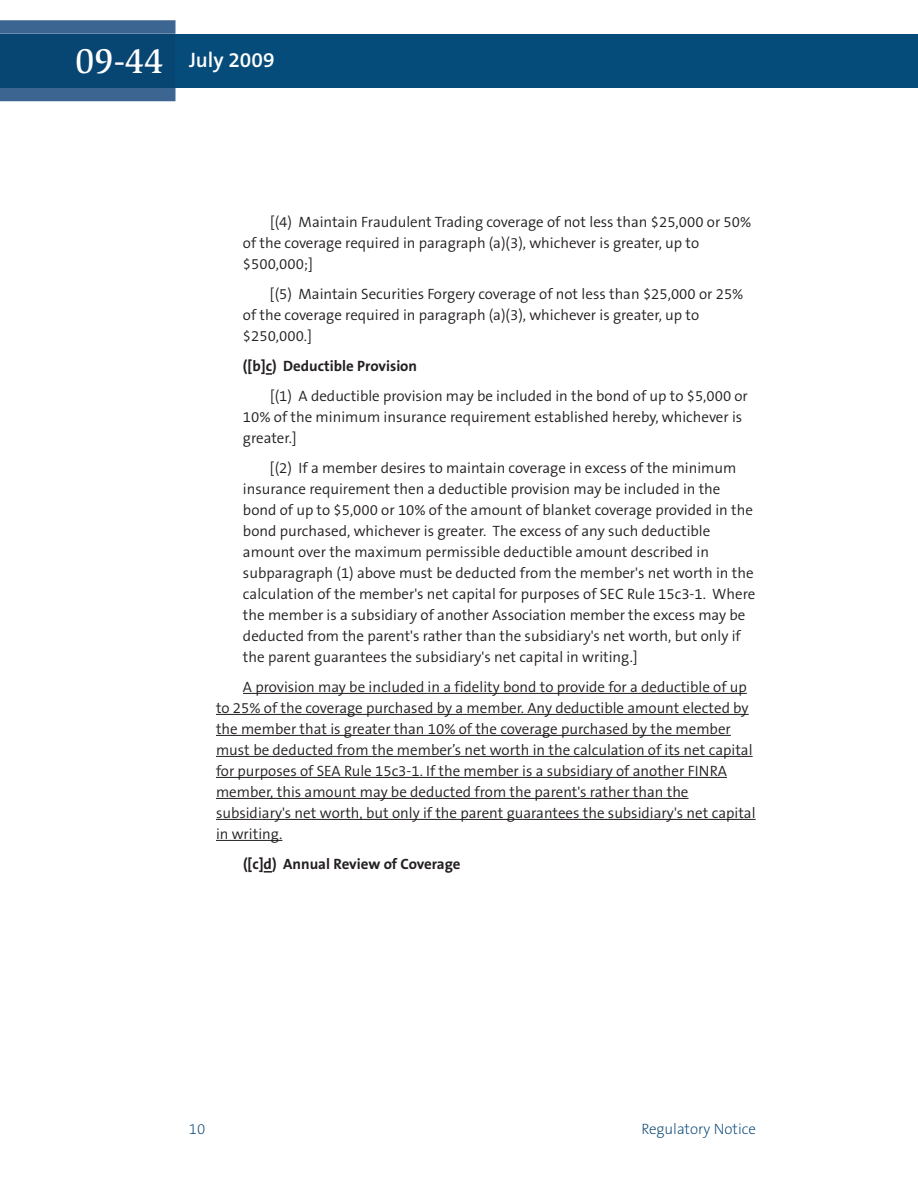
<style>
.page{position:relative;width:918px;height:1188px;background:#fff}
.page>*{position:absolute;margin:0;border:0;box-sizing:border-box;transform-origin:0 0}
.t1{font:500 36px "Slimbach LT";color:#fff}
.t2{font:600 21px "The Sans B6";color:#fff}
.t3{font:300 15px/21px "The Sans B4";color:#231f20}
.t4{font:700 15px "The Sans B7";color:#231f20}
.t5{font:200 15px "The Sans B2";color:#004270}
</style>
<div class="page">
<svg style="left:266px;top:373px;width:6px;height:2px"></svg>
<hr style="left:243px;top:693px;width:504px;height:1px;background:#231f20">
<hr style="left:216px;top:714px;width:533px;height:1px;background:#231f20">
<hr style="left:216px;top:735px;width:515px;height:1px;background:#231f20">
<hr style="left:216px;top:756px;width:537px;height:1px;background:#231f20">
<hr style="left:216px;top:777px;width:511px;height:1px;background:#231f20">
<hr style="left:216px;top:798px;width:473px;height:1px;background:#231f20">
<hr style="left:216px;top:819px;width:540px;height:1px;background:#231f20">
<hr style="left:216px;top:840px;width:66px;height:1px;background:#231f20">
<svg style="left:264px;top:871px;width:8px;height:2px"></svg>
<div style="left:176px;top:34px;width:742px;height:54px;background:#064c7a"></div>
<svg style="left:0;top:20px;width:176px;height:81px;background:#406993"></svg>
<div style="left:0;top:34px;width:176px;height:54px;background:#074573"></div>
<h1 class="t1" style="left:75px;top:47px;width:90px">09-44</h1>
<h2 class="t2" style="left:189px;top:49px;width:87px">July 2009</h2>
<p class="t3" style="left:243px;top:212px;width:510px;text-indent:27px">[(4) Maintain Fraudulent Trading coverage of not less than $25,000 or 50% of the coverage required in paragraph (a)(3), whichever is greater, up to $500,000;]</p>
<p class="t3" style="left:243px;top:284px;width:502px;text-indent:27px">[(5) Maintain Securities Forgery coverage of not less than $25,000 or 25% of the coverage required in paragraph (a)(3), whichever is greater, up to $250,000.]</p>
<p class="t4" style="left:243px;top:358px;width:176px">([b]c) Deductible Provision</p>
<p class="t3" style="left:243px;top:386px;width:506px;text-indent:27px">[(1) A deductible provision may be included in the bond of up to $5,000 or<br>10% of the minimum insurance requirement established hereby, whichever is greater.]</p>
<p class="t3" style="left:243px;top:458px;width:514px;text-indent:27px">[(2) If a member desires to maintain coverage in excess of the minimum insurance requirement then a deductible provision may be included in the bond of up to $5,000 or 10% of the amount of blanket coverage provided in the bond purchased, whichever is greater. The excess of any such deductible amount over the maximum permissible deductible amount described in subparagraph (1) above must be deducted from the member's net worth in the calculation of the member's net capital for purposes of SEC Rule 15c3-1. Where the member is a subsidiary of another Association member the excess may be deducted from the parent's rather than the subsidiary's net worth, but only if the parent guarantees the subsidiary's net capital in writing.]</p>
<p class="t3" style="left:216px;top:677px;width:541px;text-indent:27px">A provision may be included in a fidelity bond to provide for a deductible of up to 25% of the coverage purchased by a member. Any deductible amount elected by the member that is greater than 10% of the coverage purchased by the member must be deducted from the member’s net worth in the calculation of its net capital for purposes of SEA Rule 15c3-1. If the member is a subsidiary of another FINRA member, this amount may be deducted from the parent's rather than the subsidiary's net worth, but only if the parent guarantees the subsidiary's net capital in writing.</p>
<p class="t4" style="left:243px;top:856px;width:219px">([c]d) Annual Review of Coverage</p>
<p class="t5" style="left:189px;top:1121px;width:18px">10</p>
<p class="t5" style="left:641px;top:1121px;width:116px">Regulatory Notice</p>
</div>
